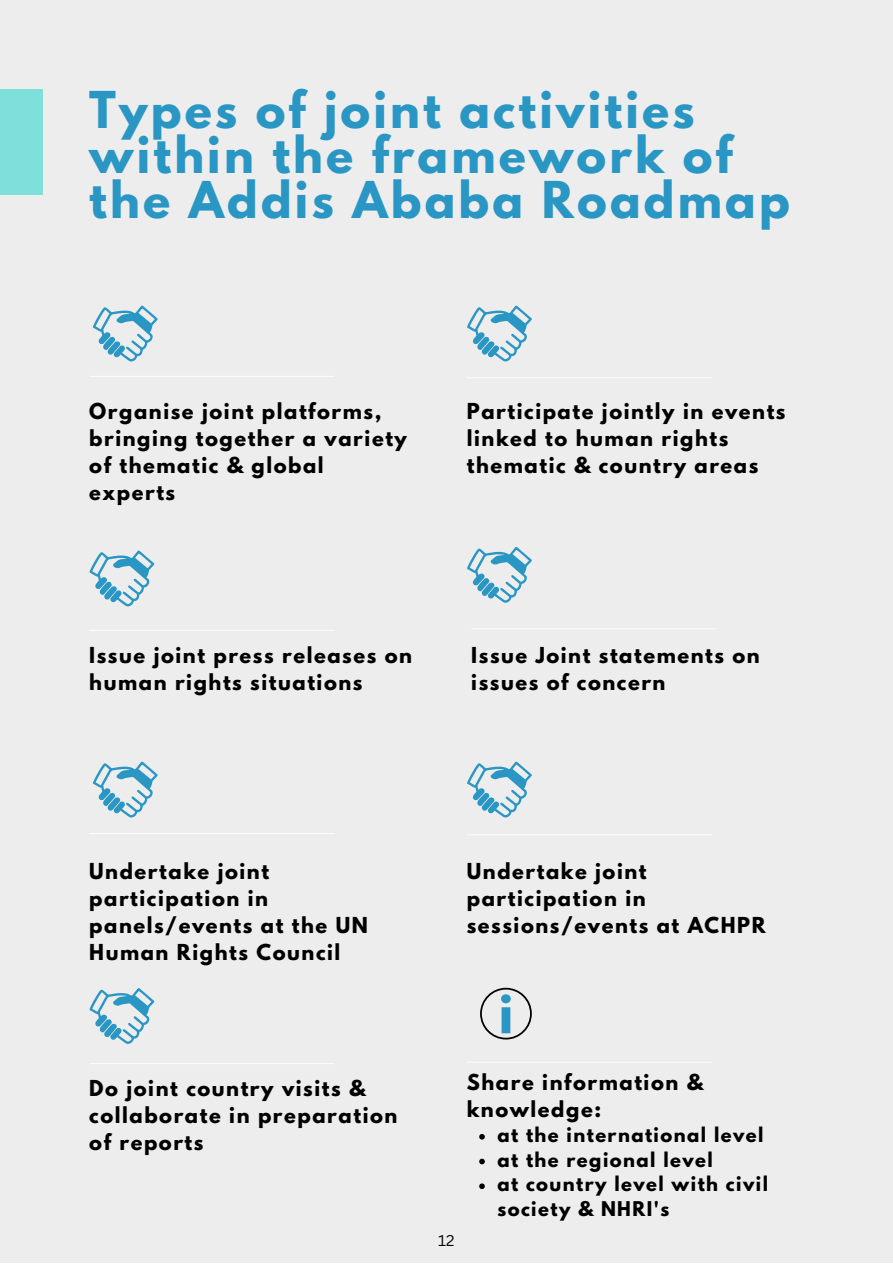
<style>
.page{position:relative;width:893px;height:1264px;background:#fff}
.page>*{position:absolute;margin:0;border:0;box-sizing:border-box;transform-origin:0 0}
.t1{font:700 45px/45px "League Spartan";letter-spacing:.07em;color:#2a96c4}
.t2{font:700 19.5px/27px "League Spartan";letter-spacing:.08em;color:#000}
.t3{font:700 18px/24.8px "League Spartan";letter-spacing:.08em;color:#000}
.t4{font:15.15px "Canva Sans";color:#000}
</style>
<div class="page">
<div style="left:0;top:0;width:892px;height:1262px;background:#ededed"></div>
<hr style="left:89px;top:629px;width:245px;height:1px;background:#fff">
<hr style="left:471px;top:628px;width:245px;height:1px;background:#fff">
<hr style="left:89px;top:376px;width:245px;height:1px;background:#fff">
<div style="left:0;top:89px;width:43px;height:106px;background:#7fe0db"></div>
<svg style="left:93px;top:305px;width:65px;height:56px"></svg>
<hr style="left:467px;top:377px;width:245px;height:1px;background:#fff">
<hr style="left:89px;top:833px;width:245px;height:1px;background:#fff">
<svg style="left:467px;top:305px;width:65px;height:56px"></svg>
<svg style="left:89px;top:550px;width:65px;height:56px"></svg>
<svg style="left:467px;top:546px;width:65px;height:57px"></svg>
<svg style="left:93px;top:761px;width:65px;height:56px"></svg>
<svg style="left:467px;top:761px;width:65px;height:56px"></svg>
<hr style="left:467px;top:834px;width:245px;height:1px;background:#fff">
<svg style="left:89px;top:988px;width:65px;height:56px"></svg>
<hr style="left:467px;top:1061px;width:245px;height:1px;background:#fff">
<div style="left:480px;top:987px;width:51px;height:52px;border:2px solid #000;border-radius:50%"></div>
<svg style="left:501px;top:994px;width:9px;height:39px"></svg>
<svg style="left:479px;top:1134px;width:6px;height:5px"></svg>
<svg style="left:479px;top:1158px;width:6px;height:6px"></svg>
<svg style="left:479px;top:1183px;width:6px;height:5px"></svg>
<hr style="left:89px;top:1063px;width:245px;height:1px;background:#fff">
<h1 class="t1" style="left:89px;top:93px;width:702px">Types of joint activities within the framework of the Addis Ababa Roadmap</h1>
<p class="t2" style="left:89px;top:400px;width:319px">Organise joint platforms, bringing together a variety of thematic &amp; global experts</p>
<p class="t2" style="left:467px;top:400px;width:320px">Participate jointly in events linked to human rights thematic &amp; country areas</p>
<p class="t2" style="left:89px;top:644px;width:324px">Issue joint press releases on human rights situations</p>
<p class="t2" style="left:471px;top:644px;width:290px">Issue Joint statements on issues of concern</p>
<p class="t2" style="left:89px;top:859px;width:280px">Undertake joint participation in panels/events at the UN<br>Human Rights Council</p>
<p class="t2" style="left:467px;top:860px;width:300px">Undertake joint participation in sessions/events at ACHPR</p>
<p class="t2" style="left:89px;top:1077px;width:309px">Do joint country visits &amp; collaborate in preparation of reports</p>
<p class="t4" style="left:438px;top:1230px;width:18px">12</p>
<p class="t2" style="left:467px;top:1071px;width:238px">Share information &amp; knowledge:</p>
<p class="t3" style="left:497px;top:1124px;width:272px">at the international level at the regional level<br>at country level with civil society &amp; NHRI's</p>
</div>
